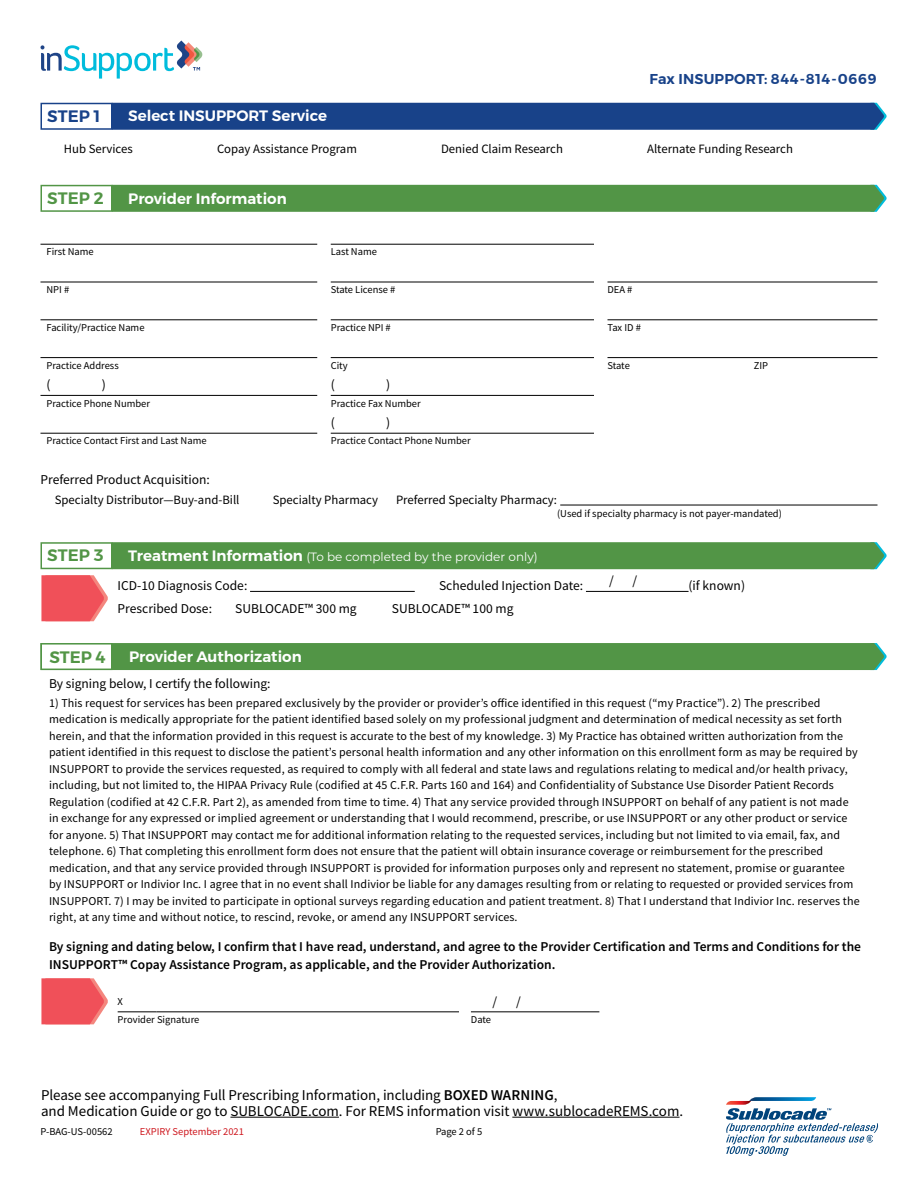
<style>
.page{position:relative;width:918px;height:1188px;background:#fff}
.page>*{position:absolute;margin:0;border:0;box-sizing:border-box;transform-origin:0 0}
.t1{font:600 16.5px "Montserrat";color:#529546}
.t2{font:600 16.5px "Montserrat";color:#184289}
.t3{font:15px/15.8px "Source Sans Pro";letter-spacing:-.005em;color:#000}
.t4{font:600 15px "Montserrat";color:#fff}
.t5{font:600 14.25px "Montserrat";letter-spacing:.015em;color:#184289}
.t6{font:600 13.5px/18px "Source Sans Pro";color:#000}
.t7{font:13.5px "Source Sans Pro";color:#000}
.t8{font:12.75px "Source Sans Pro";color:#000}
.t9{font:12px/16.5px "Source Sans Pro";letter-spacing:.01em;color:#000}
.t10{font:12px "Montserrat";color:#fff}
.t11{font:10.5px/17.9px "Source Sans Pro";color:#000}
.t12{font:10.5px "Source Sans Pro";color:#ce171e}
.s1{font-weight:600;font-size:15px}
.s2{font-weight:600}
</style>
<div class="page">
<svg style="left:41px;top:41px;width:161px;height:38px"></svg>
<div style="left:112px;top:103px;width:775px;height:27px;background:#184289"></div>
<div style="left:40px;top:103px;width:72px;height:27px;border:2px solid #184289"></div>
<div style="left:112px;top:185px;width:775px;height:27px;background:#529546"></div>
<div style="left:40px;top:185px;width:72px;height:27px;border:2px solid #529546"></div>
<div style="left:112px;top:643px;width:775px;height:27px;background:#529546"></div>
<div style="left:112px;top:542px;width:775px;height:27px;background:#529546"></div>
<div style="left:40px;top:542px;width:72px;height:27px;border:2px solid #529546"></div>
<hr style="left:250px;top:591px;width:165px;height:1px;background:#000">
<hr style="left:586px;top:591px;width:103px;height:1px;background:#000">
<hr style="left:608px;top:357px;width:270px;height:1px;background:#000">
<hr style="left:40px;top:244px;width:277px;height:1px;background:#000">
<hr style="left:331px;top:244px;width:263px;height:1px;background:#000">
<hr style="left:331px;top:282px;width:263px;height:1px;background:#000">
<hr style="left:331px;top:357px;width:263px;height:1px;background:#000">
<hr style="left:40px;top:282px;width:277px;height:1px;background:#000">
<hr style="left:331px;top:319px;width:263px;height:1px;background:#000">
<hr style="left:608px;top:319px;width:270px;height:1px;background:#000">
<hr style="left:608px;top:282px;width:270px;height:1px;background:#000">
<hr style="left:40px;top:319px;width:277px;height:1px;background:#000">
<hr style="left:40px;top:357px;width:277px;height:1px;background:#000">
<hr style="left:40px;top:395px;width:277px;height:1px;background:#000">
<hr style="left:331px;top:395px;width:263px;height:1px;background:#000">
<hr style="left:40px;top:433px;width:277px;height:1px;background:#000">
<hr style="left:331px;top:433px;width:263px;height:1px;background:#000">
<hr style="left:560px;top:505px;width:318px;height:1px;background:#000">
<div style="left:40px;top:643px;width:72px;height:27px;background:#fff;border:2px solid #529546"></div>
<svg style="left:41px;top:575px;width:67px;height:46px;background:#f1666d"></svg>
<hr style="left:118px;top:1011px;width:39px;height:1px;background:#000">
<hr style="left:157px;top:1011px;width:302px;height:1px;background:#000">
<hr style="left:471px;top:1011px;width:128px;height:1px;background:#000">
<svg style="left:41px;top:978px;width:67px;height:46px;background:#f1666d"></svg>
<svg style="left:726px;top:1097px;width:152px;height:59px"></svg>
<hr style="left:230px;top:1117px;width:109px;height:1px;background:#000">
<hr style="left:512px;top:1117px;width:168px;height:1px;background:#000">
<p class="t5" style="left:650px;top:68px;width:229px">Fax INSUPPORT: 844-814-0669</p>
<h1 class="t2" style="left:47px;top:103px;width:54px">STEP 1</h1>
<p class="t4" style="left:128px;top:104px;width:200px">Select INSUPPORT Service</p>
<p class="t8" style="left:64px;top:141px;width:71px">Hub Services</p>
<p class="t8" style="left:217px;top:141px;width:141px">Copay Assistance Program</p>
<p class="t8" style="left:441px;top:141px;width:123px">Denied Claim Research</p>
<p class="t8" style="left:647px;top:141px;width:147px">Alternate Funding Research</p>
<h1 class="t1" style="left:47px;top:185px;width:58px">STEP 2</h1>
<p class="t4" style="left:128px;top:187px;width:160px">Provider Information</p>
<p class="t11" style="left:47px;top:243px;width:49px">First Name</p>
<p class="t11" style="left:331px;top:243px;width:48px">Last Name</p>
<p class="t11" style="left:47px;top:281px;width:24px">NPI #</p>
<p class="t11" style="left:331px;top:281px;width:66px">State License #</p>
<p class="t11" style="left:607px;top:281px;width:27px">DEA #</p>
<p class="t11" style="left:47px;top:318px;width:100px">Facility/Practice Name</p>
<p class="t11" style="left:331px;top:318px;width:62px">Practice NPI #</p>
<p class="t11" style="left:607px;top:318px;width:35px">Tax ID #</p>
<p class="t11" style="left:47px;top:356px;width:74px">Practice Address</p>
<p class="t7" style="left:47px;top:376px;width:6px">(</p>
<p class="t7" style="left:102px;top:376px;width:6px">)</p>
<p class="t11" style="left:331px;top:356px;width:19px">City</p>
<p class="t7" style="left:331px;top:376px;width:6px">(</p>
<p class="t7" style="left:386px;top:376px;width:6px">)</p>
<p class="t11" style="left:608px;top:356px;width:24px">State</p>
<p class="t11" style="left:754px;top:356px;width:16px">ZIP</p>
<p class="t11" style="left:47px;top:394px;width:105px">Practice Phone Number</p>
<p class="t11" style="left:331px;top:394px;width:92px">Practice Fax Number</p>
<p class="t7" style="left:331px;top:413px;width:6px">(</p>
<p class="t7" style="left:386px;top:413px;width:6px">)</p>
<p class="t11" style="left:47px;top:432px;width:162px">Practice Contact First and Last Name</p>
<p class="t11" style="left:331px;top:432px;width:141px">Practice Contact Phone Number</p>
<p class="t7" style="left:40px;top:471px;width:171px">Preferred Product Acquisition:</p>
<p class="t8" style="left:55px;top:491px;width:186px">Specialty Distributor—Buy-and-Bill</p>
<p class="t8" style="left:273px;top:491px;width:107px">Specialty Pharmacy</p>
<p class="t8" style="left:396px;top:491px;width:163px">Preferred Specialty Pharmacy:</p>
<h1 class="t1" style="left:47px;top:542px;width:58px">STEP 3</h1>
<p class="t10" style="left:128px;top:548px;width:411px"><span class="s1">Treatment Information</span> (To be completed by the provider only)</p>
<p class="t11" style="left:557px;top:505px;width:226px">(Used if specialty pharmacy is not payer-mandated)</p>
<p class="t7" style="left:609px;top:572px;width:6px">/</p>
<p class="t7" style="left:633px;top:572px;width:6px">/</p>
<p class="t7" style="left:118px;top:577px;width:131px">ICD-10 Diagnosis Code:</p>
<p class="t7" style="left:439px;top:577px;width:146px">Scheduled Injection Date:</p>
<p class="t7" style="left:689px;top:577px;width:58px">(if known)</p>
<p class="t7" style="left:118px;top:600px;width:96px">Prescribed Dose:</p>
<p class="t7" style="left:235px;top:600px;width:123px">SUBLOCADE™ 300 mg</p>
<p class="t7" style="left:392px;top:600px;width:123px">SUBLOCADE™ 100 mg</p>
<h1 class="t1" style="left:49px;top:644px;width:58px">STEP 4</h1>
<p class="t4" style="left:129px;top:645px;width:174px">Provider Authorization</p>
<p class="t7" style="left:49px;top:674px;width:223px">By signing below, I certify the following:</p>
<p class="t9" style="left:49px;top:695px;width:812px">1) This request for services has been prepared exclusively by the provider or provider’s office identified in this request (“my Practice”). 2) The prescribed medication is medically appropriate for the patient identified based solely on my professional judgment and determination of medical necessity as set forth herein, and that the information provided in this request is accurate to the best of my knowledge. 3) My Practice has obtained written authorization from the patient identified in this request to disclose the patient’s personal health information and any other information on this enrollment form as may be required by INSUPPORT to provide the services requested, as required to comply with all federal and state laws and regulations relating to medical and/or health privacy, including, but not limited to, the HIPAA Privacy Rule (codified at 45 C.F.R. Parts 160 and 164) and Confidentiality of Substance Use Disorder Patient Records Regulation (codified at 42 C.F.R. Part 2), as amended from time to time. 4) That any service provided through INSUPPORT on behalf of any patient is not made in exchange for any expressed or implied agreement or understanding that I would recommend, prescribe, or use INSUPPORT or any other product or service for anyone. 5) That INSUPPORT may contact me for additional information relating to the requested services, including but not limited to via email, fax, and telephone. 6) That completing this enrollment form does not ensure that the patient will obtain insurance coverage or reimbursement for the prescribed medication, and that any service provided through INSUPPORT is provided for information purposes only and represent no statement, promise or guarantee by INSUPPORT or Indivior Inc. I agree that in no event shall Indivior be liable for any damages resulting from or relating to requested or provided services from INSUPPORT. 7) I may be invited to participate in optional surveys regarding education and patient treatment. 8) That I understand that Indivior Inc. reserves the right, at any time and without notice, to rescind, revoke, or amend any INSUPPORT services.</p>
<p class="t6" style="left:49px;top:938px;width:814px">By signing and dating below, I confirm that I have read, understand, and agree to the Provider Certification and Terms and Conditions for the<br>INSUPPORT™ Copay Assistance Program, as applicable, and the Provider Authorization.</p>
<p class="t11" style="left:118px;top:993px;width:83px">X<br>Provider Signature</p>
<p class="t7" style="left:493px;top:993px;width:6px">/</p>
<p class="t7" style="left:516px;top:993px;width:6px">/</p>
<p class="t11" style="left:471px;top:1010px;width:22px">Date</p>
<p class="t3" style="left:41px;top:1087px;width:644px">Please see accompanying Full Prescribing Information, including <span class="s2">BOXED WARNING</span>,<br>and Medication Guide or go to SUBLOCADE.com. For REMS information visit www.sublocadeREMS.com.</p>
<p class="t11" style="left:40px;top:1123px;width:74px">P-BAG-US-00562</p>
<p class="t12" style="left:140px;top:1125px;width:106px">EXPIRY September 2021</p>
<p class="t11" style="left:436px;top:1123px;width:48px">Page 2 of 5</p>
</div>
